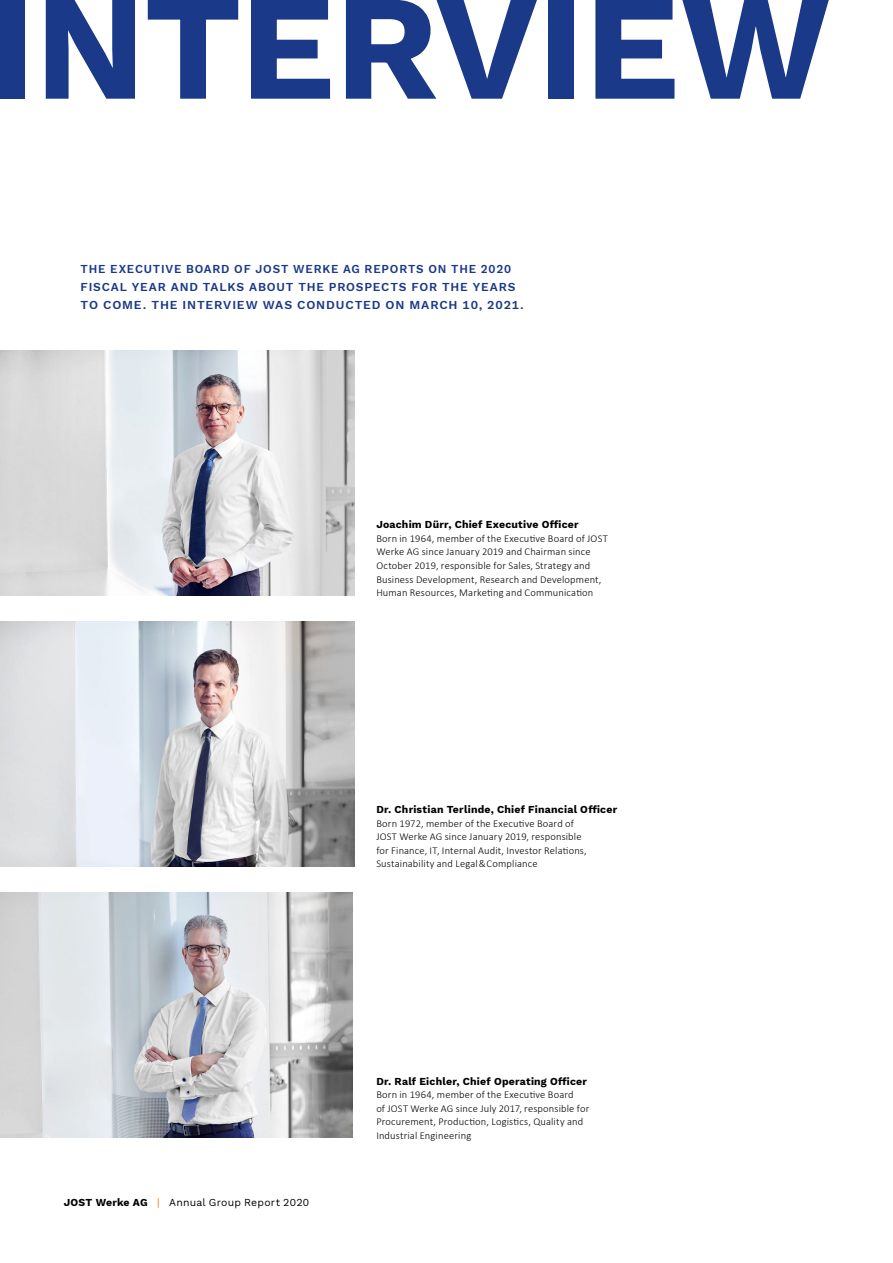
<style>
.page{position:relative;width:893px;height:1263px;background:#fff}
.page>*{position:absolute;margin:0;border:0;box-sizing:border-box;transform-origin:0 0}
.t1{font:700 150px "Work Sans";letter-spacing:-.005em;color:#1a3989}
.t2{font:600 12px/18px "Work Sans";letter-spacing:.07em;color:#1a3989}
.t3{font:300 10.5px/13.5px "Calibri";letter-spacing:.015em;color:#000}
.t4{font:700 10.5px "Work Sans";letter-spacing:.02em;color:#000}
.t5{font:10.5px "Work Sans";letter-spacing:.02em;color:#000}
.s1{font-weight:700}
.s2{color:#ef7a00}
</style>
<div class="page">
<img style="left:0;top:350px;width:354px;height:246px">
<img style="left:0;top:621px;width:354px;height:245px">
<img style="left:0;top:892px;width:353px;height:245px">
<h1 class="t1" style="left:-12px;top:-66px;width:844px">INTERVIEW</h1>
<p class="t2" style="left:81px;top:260px;width:445px">THE EXECUTIVE BOARD OF JOST WERKE AG REPORTS ON THE 2020<br>FISCAL YEAR AND TALKS ABOUT THE PROSPECTS FOR THE YEARS<br>TO COME. THE INTERVIEW WAS CONDUCTED ON MARCH 10, 2021.</p>
<p class="t4" style="left:376px;top:517px;width:204px">Joachim Dürr, Chief Executive Officer</p>
<p class="t3" style="left:376px;top:532px;width:233px">Born in 1964, member of the Executive Board of JOST Werke AG since January 2019 and Chairman since October 2019, responsible for Sales, Strategy and Business Development, Research and Development, Human Resources, Marketing and Communication</p>
<p class="t4" style="left:376px;top:802px;width:242px">Dr. Christian Terlinde, Chief Financial Officer</p>
<p class="t3" style="left:376px;top:816px;width:212px">Born 1972, member of the Executive Board of JOST Werke AG since January 2019, responsible for Finance, IT, Internal Audit, Investor Relations, Sustainability and Legal &amp; Compliance</p>
<p class="t5" style="left:64px;top:1194px;width:247px"><span class="s1">JOST Werke AG</span> <span class="s2">|</span> Annual Group Report 2020</p>
<p class="t4" style="left:376px;top:1073px;width:212px">Dr. Ralf Eichler, Chief Operating Officer</p>
<p class="t3" style="left:376px;top:1088px;width:215px">Born in 1964, member of the Executive Board<br>of JOST Werke AG since July 2017, responsible for Procurement, Production, Logistics, Quality and Industrial Engineering</p>
</div>
